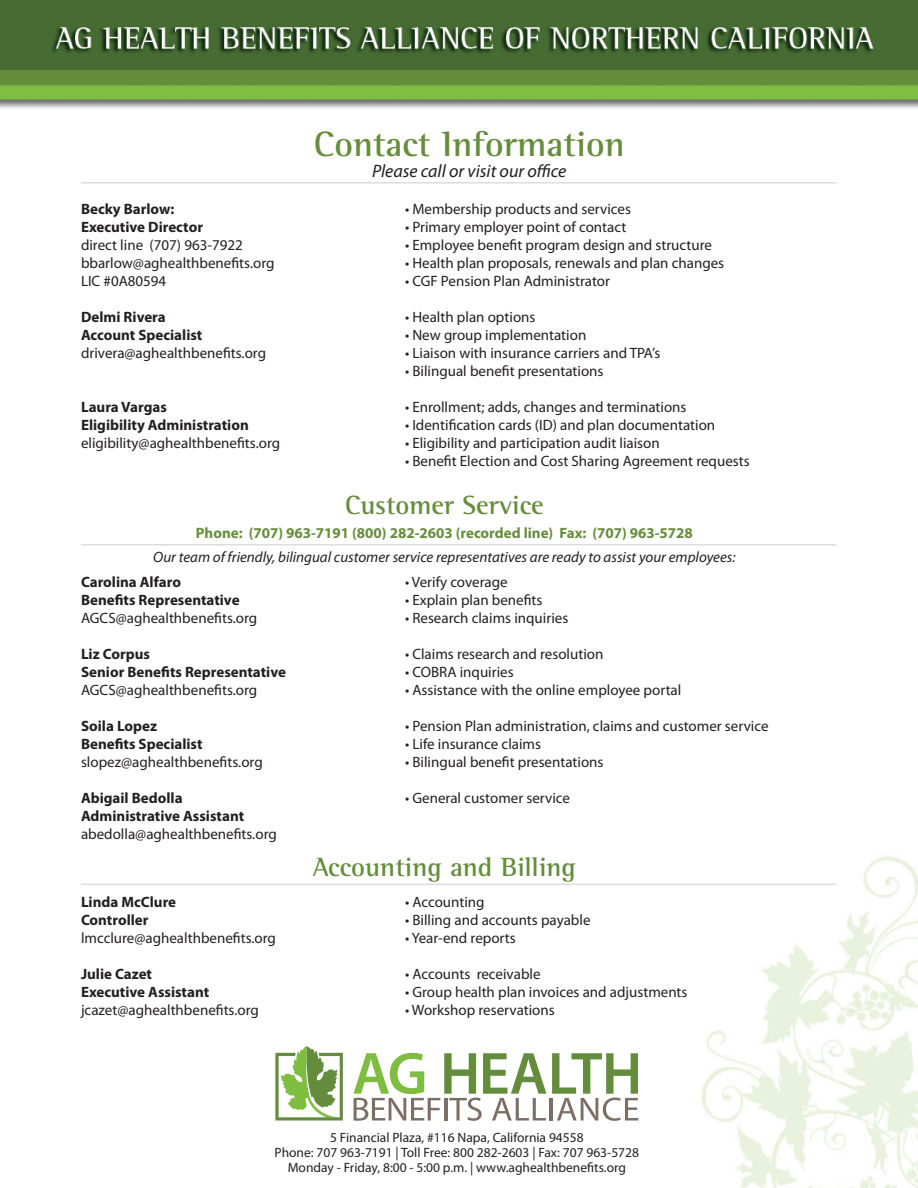
<style>
.page{position:relative;width:918px;height:1188px;background:#fff}
.page>*{position:absolute;margin:0;border:0;box-sizing:border-box;transform-origin:0 0}
.t1{font:700 36px "Rotis Semi Serif";color:#658d3c}
.t2{font:700 27px "Rotis Semi Serif";color:#658d3c}
.t3{font:italic 18px "Myriad Pro";color:#231f20}
.t4{font:15px/18px "Myriad Pro";color:#231f20}
.t5{font:700 15px/18px "Myriad Pro";color:#231f20}
.t6{font:italic 15px/24px "Myriad Pro";color:#231f20;text-align:center}
.t7{font:13.5px "Myriad Pro";color:#231f20}
.s1{font-weight:700}
.s2{font-weight:700;font-style:normal;color:#658d3c}
.s3{font-weight:400}
</style>
<div class="page">
<img style="left:0;top:0;width:918px;height:1188px">
<hr style="left:550px;top:1098px;width:3px;height:23px;background:#7c6d65">
<svg style="left:353px;top:1053px;width:193px;height:68px"></svg>
<svg style="left:552px;top:1053px;width:86px;height:68px"></svg>
<svg style="left:275px;top:1046px;width:68px;height:75px"></svg>
<hr style="left:81px;top:884px;width:756px;height:1px;background:#dcdddf">
<hr style="left:81px;top:544px;width:756px;height:2px;background:#dcdddf">
<hr style="left:81px;top:182px;width:756px;height:2px;background:#dcdddf">
<p class="t4" style="left:81px;top:201px;width:195px"><span class="s1">Becky Barlow:<br>Executive Director<br></span>direct line (707) 963-7922 bbarlow@aghealthbenefits.org<br>LIC #0A80594</p>
<p class="t5" style="left:81px;top:309px;width:86px">Delmi Rivera</p>
<p class="t5" style="left:81px;top:327px;width:123px">Account Specialist</p>
<p class="t4" style="left:81px;top:345px;width:187px">drivera@aghealthbenefits.org</p>
<p class="t5" style="left:81px;top:399px;width:87px">Laura Vargas</p>
<p class="t5" style="left:81px;top:417px;width:169px">Eligibility Administration</p>
<p class="t4" style="left:81px;top:435px;width:201px">eligibility@aghealthbenefits.org</p>
<p class="t1" style="left:314px;top:122px;width:312px">Contact Information</p>
<p class="t3" style="left:372px;top:161px;width:196px">Please call or visit our office</p>
<p class="t4" style="left:405px;top:200px;width:228px">• Membership products and services</p>
<p class="t4" style="left:405px;top:218px;width:223px">• Primary employer point of contact</p>
<p class="t4" style="left:405px;top:236px;width:308px">• Employee benefit program design and structure</p>
<p class="t4" style="left:405px;top:254px;width:321px">• Health plan proposals, renewals and plan changes</p>
<p class="t4" style="left:405px;top:272px;width:207px">• CGF Pension Plan Administrator</p>
<p class="t4" style="left:405px;top:308px;width:132px">• Health plan options</p>
<p class="t4" style="left:405px;top:326px;width:183px">• New group implementation</p>
<p class="t4" style="left:405px;top:344px;width:257px">• Liaison with insurance carriers and TPA’s</p>
<p class="t4" style="left:405px;top:362px;width:200px">• Bilingual benefit presentations</p>
<p class="t4" style="left:405px;top:398px;width:283px">• Enrollment; adds, changes and terminations</p>
<p class="t4" style="left:405px;top:416px;width:312px">• Identification cards (ID) and plan documentation</p>
<p class="t4" style="left:405px;top:434px;width:256px">• Eligibility and participation audit liaison</p>
<p class="t4" style="left:405px;top:452px;width:346px">• Benefit Election and Cost Sharing Agreement requests</p>
<p class="t2" style="left:345px;top:489px;width:200px">Customer Service</p>
<p class="t6" style="left:153px;top:522px;width:584px"><span class="s2">Phone: (707) 963-7191 (800) 282-2603 (recorded line) Fax: (707) 963-5728<br></span>Our team of friendly, bilingual customer service representatives are ready to assist your employees:</p>
<p class="t5" style="left:81px;top:573px;width:160px">Carolina Alfaro<br>Benefits Representative</p>
<p class="t4" style="left:81px;top:610px;width:178px">AGCS@aghealthbenefits.org</p>
<p class="t5" style="left:81px;top:645px;width:207px">Liz Corpus<br>Senior Benefits Representative<br><span class="s3">AGCS@aghealthbenefits.org</span></p>
<p class="t5" style="left:81px;top:717px;width:183px">Soila Lopez<br>Benefits Specialist <span class="s3">slopez@aghealthbenefits.org</span></p>
<p class="t5" style="left:81px;top:789px;width:103px">Abigail Bedolla</p>
<p class="t4" style="left:81px;top:808px;width:197px"><span class="s1">Administrative Assistant </span>abedolla@aghealthbenefits.org</p>
<p class="t4" style="left:405px;top:574px;width:104px">• Verify coverage</p>
<p class="t4" style="left:405px;top:592px;width:139px">• Explain plan benefits</p>
<p class="t4" style="left:405px;top:610px;width:165px">• Research claims inquiries</p>
<p class="t4" style="left:405px;top:646px;width:200px">• Claims research and resolution</p>
<p class="t4" style="left:405px;top:664px;width:110px">• COBRA inquiries</p>
<p class="t4" style="left:405px;top:682px;width:278px">• Assistance with the online employee portal</p>
<p class="t4" style="left:405px;top:718px;width:365px">• Pension Plan administration, claims and customer service</p>
<p class="t4" style="left:405px;top:736px;width:138px">• Life insurance claims</p>
<p class="t4" style="left:405px;top:754px;width:200px">• Bilingual benefit presentations</p>
<p class="t4" style="left:405px;top:790px;width:167px">• General customer service</p>
<p class="t5" style="left:81px;top:894px;width:97px">Linda McClure</p>
<p class="t5" style="left:81px;top:912px;width:69px">Controller</p>
<p class="t4" style="left:81px;top:930px;width:197px">lmcclure@aghealthbenefits.org</p>
<p class="t5" style="left:81px;top:966px;width:179px">Julie Cazet<br>Executive Assistant <span class="s3">jcazet@aghealthbenefits.org</span></p>
<p class="t2" style="left:313px;top:850px;width:265px">Accounting and Billing</p>
<p class="t4" style="left:405px;top:894px;width:81px">• Accounting</p>
<p class="t4" style="left:405px;top:912px;width:187px">• Billing and accounts payable</p>
<p class="t4" style="left:405px;top:930px;width:112px">• Year-end reports</p>
<p class="t4" style="left:405px;top:966px;width:137px">• Accounts receivable</p>
<p class="t4" style="left:405px;top:984px;width:284px">• Group health plan invoices and adjustments</p>
<p class="t4" style="left:405px;top:1002px;width:151px">• Workshop reservations</p>
<p class="t7" style="left:330px;top:1131px;width:255px">5 Financial Plaza, #116 Napa, California 94558</p>
<p class="t7" style="left:275px;top:1146px;width:366px">Phone: 707 963-7191 | Toll Free: 800 282-2603 | Fax: 707 963-5728</p>
<p class="t7" style="left:288px;top:1161px;width:340px">Monday - Friday, 8:00 - 5:00 p.m. | www.aghealthbenefits.org</p>
</div>
